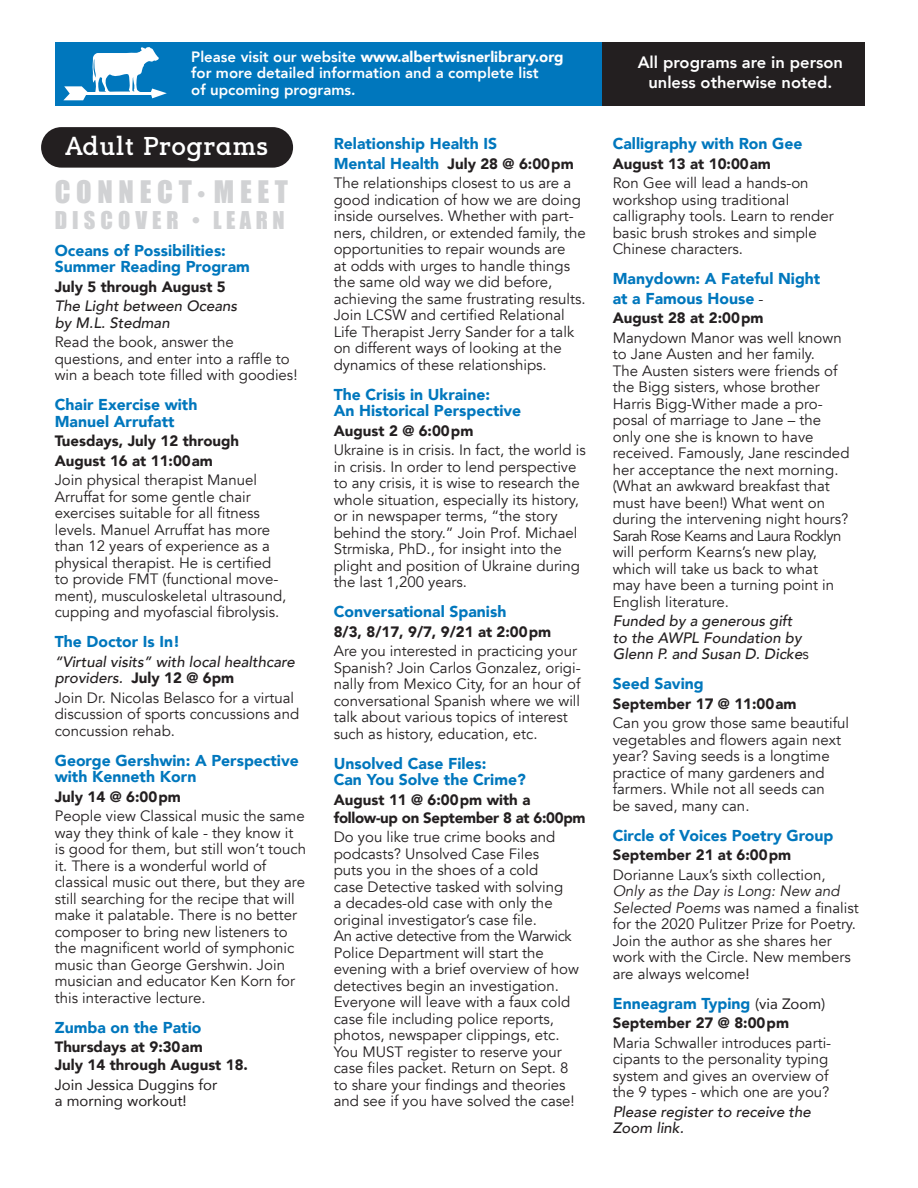
<style>
.page{position:relative;width:918px;height:1188px;background:#fff}
.page>*{position:absolute;margin:0;border:0;box-sizing:border-box;transform-origin:0 0}
.t1{font:28.5px "Impact";letter-spacing:.2em;color:#d1d2d4}
.t2{font:700 25.5px "Sugarcubes";letter-spacing:-.01em;color:#fff}
.t3{font:22.5px "Impact";letter-spacing:.225em;color:#d1d2d4}
.t4{font:800 16.5px/19.5px "Avenir";color:#fff;text-align:center}
.t5{font:900 15.75px/16.5px "Avenir";color:#0077bd}
.t6{font:15px/16.5px "Avenir";color:#231f20}
.t7{font:900 15px/19.5px "Avenir";color:#231f20}
.t8{font:italic 500 15px/16.5px "Avenir";color:#231f20}
.t9{font:800 15px/16.5px "Avenir";color:#fff}
.t10{font:900 15px/18px "Avenir";letter-spacing:-.02em;color:#231f20}
.t11{font:15px/16.5px "Avenir";color:#231f20}
.s1{font-weight:900}
.s2{font-weight:900;font-size:15.75px;color:#0077bd}
.s3{font-weight:400;font-size:15px;color:#231f20}
.s4{font-weight:400;font-style:normal}
.s5{font-style:italic}
.s6{font-style:inherit}
.s7{font-size:22.5px}
.s8{font-weight:900;font-style:normal}
</style>
<div class="page">
<div style="left:41px;top:127px;width:252px;height:41px;background:#231f20;border-radius:20px"></div>
<div style="left:55px;top:42px;width:810px;height:64px;background:#0077bd"></div>
<div style="left:602px;top:42px;width:263px;height:64px;background:#231f20"></div>
<svg style="left:63px;top:47px;width:104px;height:53px"></svg>
<p class="t9" style="left:191px;top:48px;width:374px">Please visit our website <span class="s1">www.albertwisnerlibrary.org </span>for more detailed information and a complete list<br>of upcoming programs.</p>
<p class="t4" style="left:638px;top:53px;width:207px">All programs are in person unless otherwise noted.</p>
<h2 class="t2" style="left:65px;top:131px;width:205px">Adult Programs</h2>
<p class="t5" style="left:334px;top:135px;width:165px">Relationship Health IS</p>
<p class="t6" style="left:334px;top:154px;width:242px;line-height:19.5px"><span class="s2">Mental Health</span> <span class="s1">July 28 @ 6:00pm<br></span>The relationships closest to us are a</p>
<p class="t6" style="left:334px;top:192px;width:253px">good indication of how we are doing inside ourselves. Whether with part&shy;ners, children, or extended family, the opportunities to repair wounds are<br>at odds with urges to handle things the same old way we did before, achieving the same frustrating results.<br>Join LCSW and certified Relational Life Therapist Jerry Sander for a talk on different ways of looking at the dynamics of these relationships.</p>
<p class="t5" style="left:334px;top:386px;width:189px">The Crisis in Ukraine:<br>An Historical Perspective</p>
<p class="t7" style="left:334px;top:420px;width:141px">August 2 @ 6:00pm</p>
<p class="t6" style="left:334px;top:442px;width:253px">Ukraine is in crisis. In fact, the world is in crisis. In order to lend perspective to any crisis, it is wise to research the whole situation, especially its history, or in newspaper terms, “the story behind the story.” Join Prof. Michael Strmiska, PhD., for insight into the plight and position of Ukraine during the last 1,200 years.</p>
<p class="t5" style="left:334px;top:603px;width:174px">Conversational Spanish</p>
<p class="t7" style="left:334px;top:621px;width:219px">8/3, 8/17, 9/7, 9/21 at 2:00pm</p>
<p class="t6" style="left:334px;top:643px;width:248px">Are you interested in practicing your Spanish? Join Carlos Gonzalez, origi&shy;nally from Mexico City, for an hour of conversational Spanish where we will talk about various topics of interest such as history, education, etc.</p>
<p class="t5" style="left:334px;top:755px;width:194px">Unsolved Case Files:<br>Can You Solve the Crime?</p>
<p class="t10" style="left:334px;top:790px;width:253px">August 11 @ 6:00pm with a follow-up on September 8 at 6:00pm</p>
<p class="t6" style="left:334px;top:829px;width:247px">Do you like true crime books and podcasts? Unsolved Case Files<br>puts you in the shoes of a cold<br>case Detective tasked with solving<br>a decades-old case with only the original investigator’s case file.<br>An active detective from the Warwick Police Department will start the evening with a brief overview of how detectives begin an investigation.<br>Everyone will leave with a faux cold case file including police reports, photos, newspaper clippings, etc.<br>You MUST register to reserve your case files packet. Return on Sept. 8 to share your findings and theories and see if you have solved the case!</p>
<p class="t5" style="left:613px;top:135px;width:191px">Calligraphy with Ron Gee</p>
<p class="t7" style="left:613px;top:153px;width:160px">August 13 at 10:00am</p>
<p class="t6" style="left:613px;top:175px;width:223px">Ron Gee will lead a hands-on workshop using traditional calligraphy tools. Learn to render basic brush strokes and simple<br>Chinese characters.</p>
<p class="t5" style="left:613px;top:269px;width:209px;line-height:19.5px">Manydown: A Fateful Night at a Famous House <span class="s3">-</span></p>
<p class="t7" style="left:613px;top:308px;width:152px">August 28 at 2:00pm</p>
<p class="t6" style="left:613px;top:330px;width:238px">Manydown Manor was well known to Jane Austen and her family.<br>The Austen sisters were friends of the Bigg sisters, whose brother<br>Harris Bigg-Wither made a pro&shy;posal of marriage to Jane – the only one she is known to have received. Famously, Jane rescinded her acceptance the next morning. (What an awkward breakfast that must have been!) What went on during the intervening night hours?<br>Sarah Rose Kearns and Laura Rocklyn will perform Kearns’s new play, which will take us back to what may have been a turning point in<br>English literature.</p>
<p class="t8" style="left:613px;top:613px;width:198px">Funded by a generous gift to the AWPL Foundation by<br>Glenn P. and Susan D. Dicke<span class="s4">s</span></p>
<p class="t5" style="left:613px;top:675px;width:93px">Seed Saving</p>
<p class="t7" style="left:613px;top:693px;width:185px">September 17 @ 11:00am</p>
<p class="t6" style="left:613px;top:715px;width:238px">Can you grow those same beautiful vegetables and flowers again next year? Saving seeds is a longtime practice of many gardeners and farmers. While not all seeds can<br>be saved, many can.</p>
<p class="t5" style="left:613px;top:827px;width:222px">Circle of Voices Poetry Group</p>
<p class="t7" style="left:613px;top:845px;width:180px">September 21 at 6:00pm</p>
<p class="t6" style="left:613px;top:867px;width:214px">Dorianne Laux’s sixth collection,</p>
<p class="t6" style="left:613px;top:883px;width:248px"><span class="s5">Only as the Day is Long: New and<br>Selected Poems</span> was named a finalist for the 2020 Pulitzer Prize for Poetry.<br>Join the author as she shares her work with the Circle. New members are always welcome<span class="s6">!</span></p>
<p class="t5" style="left:613px;top:995px;width:214px">Enneagram Typing <span class="s3">(via Zoom)</span></p>
<p class="t7" style="left:613px;top:1013px;width:178px">September 27 @ 8:00pm</p>
<p class="t6" style="left:613px;top:1035px;width:220px">Maria Schwaller introduces parti&shy;cipants to the personality typing system and gives an overview of the 9 types - which one are you?</p>
<p class="t8" style="left:613px;top:1103px;width:200px">Please register to receive the<br>Zoom link.</p>
<h1 class="t1" style="left:55px;top:170px;width:235px">CONNECT<span class="s7">•</span> MEET</h1>
<h3 class="t3" style="left:55px;top:203px;width:231px">DISCOVER • LEARN</h3>
<p class="t5" style="left:55px;top:242px;width:197px">Oceans of Possibilities:<br>Summer Reading Program</p>
<p class="t7" style="left:55px;top:276px;width:173px">July 5 through August 5</p>
<p class="t8" style="left:55px;top:298px;width:184px">The Light between Oceans by M.L. Stedman</p>
<p class="t6" style="left:55px;top:334px;width:244px">Read the book, answer the questions, and enter into a raffle to win a beach tote filled with goodies!</p>
<p class="t5" style="left:55px;top:396px;width:144px">Chair Exercise with<br>Manuel Arrufatt</p>
<p class="t7" style="left:55px;top:431px;width:186px">Tuesdays, July 12 through<br>August 16 at 11:00am</p>
<p class="t6" style="left:55px;top:472px;width:233px">Join physical therapist Manuel Arruffat for some gentle chair exercises suitable for all fitness levels. Manuel Arruffat has more than 12 years of experience as a physical therapist. He is certified to provide FMT (functional move&shy;ment), musculoskeletal ultrasound, cupping and myofascial fibrolysis.</p>
<p class="t5" style="left:55px;top:633px;width:127px">The Doctor Is In!</p>
<p class="t8" style="left:55px;top:654px;width:242px">“Virtual visits” with local healthcare providers. <span class="s8">July 12 @ 6pm</span></p>
<p class="t6" style="left:55px;top:690px;width:246px">Join Dr. Nicolas Belasco for a virtual discussion of sports concussions and concussion rehab.</p>
<p class="t5" style="left:55px;top:752px;width:246px">George Gershwin: A Perspective with Kenneth Korn</p>
<p class="t7" style="left:55px;top:786px;width:128px">July 14 @ 6:00pm</p>
<p class="t6" style="left:55px;top:808px;width:253px">People view Classical music the same way they think of kale - they know it is good for them, but still won’t touch it. There is a wonderful world of classical music out there, but they are still searching for the recipe that will make it palatable. There is no better composer to bring new listeners to the magnificent world of symphonic music than George Gershwin. Join musician and educator Ken Korn for this interactive lecture.</p>
<p class="t5" style="left:55px;top:1019px;width:148px">Zumba on the Patio</p>
<p class="t7" style="left:55px;top:1038px;width:195px;line-height:18px">Thursdays at 9:30am<br>July 14 through August 18.</p>
<p class="t11" style="left:55px;top:1076px;width:164px">Join Jessica Duggins for a morning workout!</p>
</div>
